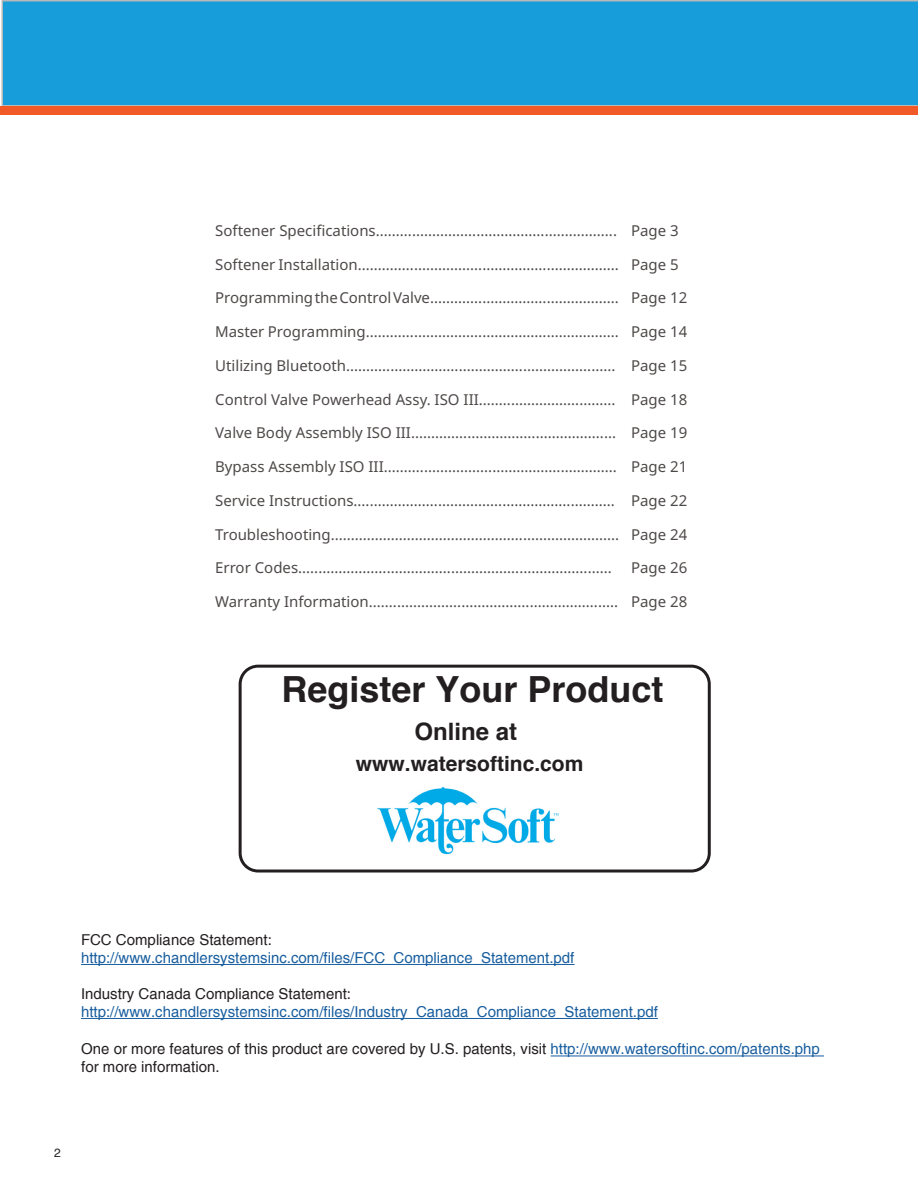
<style>
.page{position:relative;width:918px;height:1188px;background:#fff}
.page>*{position:absolute;margin:0;border:0;box-sizing:border-box;transform-origin:0 0}
.t1{font:700 36px "Helvetica";color:#231f20}
.t2{font:700 24px "Helvetica";color:#231f20}
.t3{font:700 21px "Helvetica";color:#231f20}
.t4{font:15px "Noto Sans";color:#4d4948}
.t5{font:15px/18px "Helvetica";color:#231f20}
.t6{font:15px "Helvetica";color:#175d9e}
.t7{font:12px "Helvetica";color:#231f20}
.s1{color:#175d9e}
</style>
<div class="page">
<div style="left:2px;top:0;width:916px;height:106px;background:#179dd9"></div>
<div style="left:0;top:106px;width:918px;height:9px;background:#f15927"></div>
<img style="left:377px;top:786px;width:182px;height:69px">
<div style="left:239px;top:665px;width:472px;height:208px;border:3px solid #231f20;border-radius:18px"></div>
<hr style="left:81px;top:964px;width:494px;height:1px;background:#175d9e">
<hr style="left:81px;top:1018px;width:577px;height:1px;background:#175d9e">
<hr style="left:551px;top:1056px;width:273px;height:1px;background:#175d9e">
<p class="t4" style="left:215px;top:222px;width:403px">Softener Specifications............................................................</p>
<p class="t4" style="left:631px;top:222px;width:49px">Page 3</p>
<p class="t4" style="left:215px;top:256px;width:405px">Softener Installation.................................................................</p>
<p class="t4" style="left:631px;top:256px;width:49px">Page 5</p>
<p class="t4" style="left:215px;top:289px;width:405px">Programming the Control Valve...............................................</p>
<p class="t4" style="left:631px;top:289px;width:58px">Page 12</p>
<p class="t4" style="left:215px;top:323px;width:405px">Master Programming...............................................................</p>
<p class="t4" style="left:631px;top:323px;width:58px">Page 14</p>
<p class="t4" style="left:215px;top:357px;width:402px">Utilizing Bluetooth...................................................................</p>
<p class="t4" style="left:631px;top:357px;width:58px">Page 15</p>
<p class="t4" style="left:215px;top:391px;width:402px">Control Valve Powerhead Assy. ISO III..................................</p>
<p class="t4" style="left:631px;top:391px;width:58px">Page 18</p>
<p class="t4" style="left:215px;top:424px;width:402px">Valve Body Assembly ISO III...................................................</p>
<p class="t4" style="left:631px;top:424px;width:58px">Page 19</p>
<p class="t4" style="left:215px;top:458px;width:403px">Bypass Assembly ISO III..........................................................</p>
<p class="t4" style="left:631px;top:458px;width:58px">Page 21</p>
<p class="t4" style="left:215px;top:492px;width:401px">Service Instructions.................................................................</p>
<p class="t4" style="left:631px;top:492px;width:58px">Page 22</p>
<p class="t4" style="left:215px;top:526px;width:405px">Troubleshooting........................................................................</p>
<p class="t4" style="left:631px;top:526px;width:58px">Page 24</p>
<p class="t4" style="left:215px;top:559px;width:398px">Error Codes..............................................................................</p>
<p class="t4" style="left:631px;top:559px;width:58px">Page 26</p>
<p class="t4" style="left:215px;top:593px;width:404px">Warranty Information..............................................................</p>
<p class="t4" style="left:631px;top:593px;width:58px">Page 28</p>
<p class="t1" style="left:281px;top:667px;width:384px">Register Your Product</p>
<p class="t2" style="left:414px;top:717px;width:104px">Online at</p>
<p class="t3" style="left:356px;top:750px;width:229px">www.watersoftinc.com</p>
<p class="t5" style="left:81px;top:931px;width:192px">FCC Compliance Statement:</p>
<p class="t6" style="left:81px;top:949px;width:495px">http://www.chandlersystemsinc.com/files/FCC_Compliance_Statement.pdf</p>
<p class="t5" style="left:81px;top:985px;width:272px">Industry Canada Compliance Statement:</p>
<p class="t6" style="left:81px;top:1003px;width:578px">http://www.chandlersystemsinc.com/files/Industry_Canada_Compliance_Statement.pdf</p>
<p class="t5" style="left:81px;top:1040px;width:740px">One or more features of this product are covered by U.S. patents, visit <span class="s1">http://www.watersoftinc.com/patents.php </span>for more information.</p>
<p class="t7" style="left:54px;top:1146px;width:8px">2</p>
</div>
